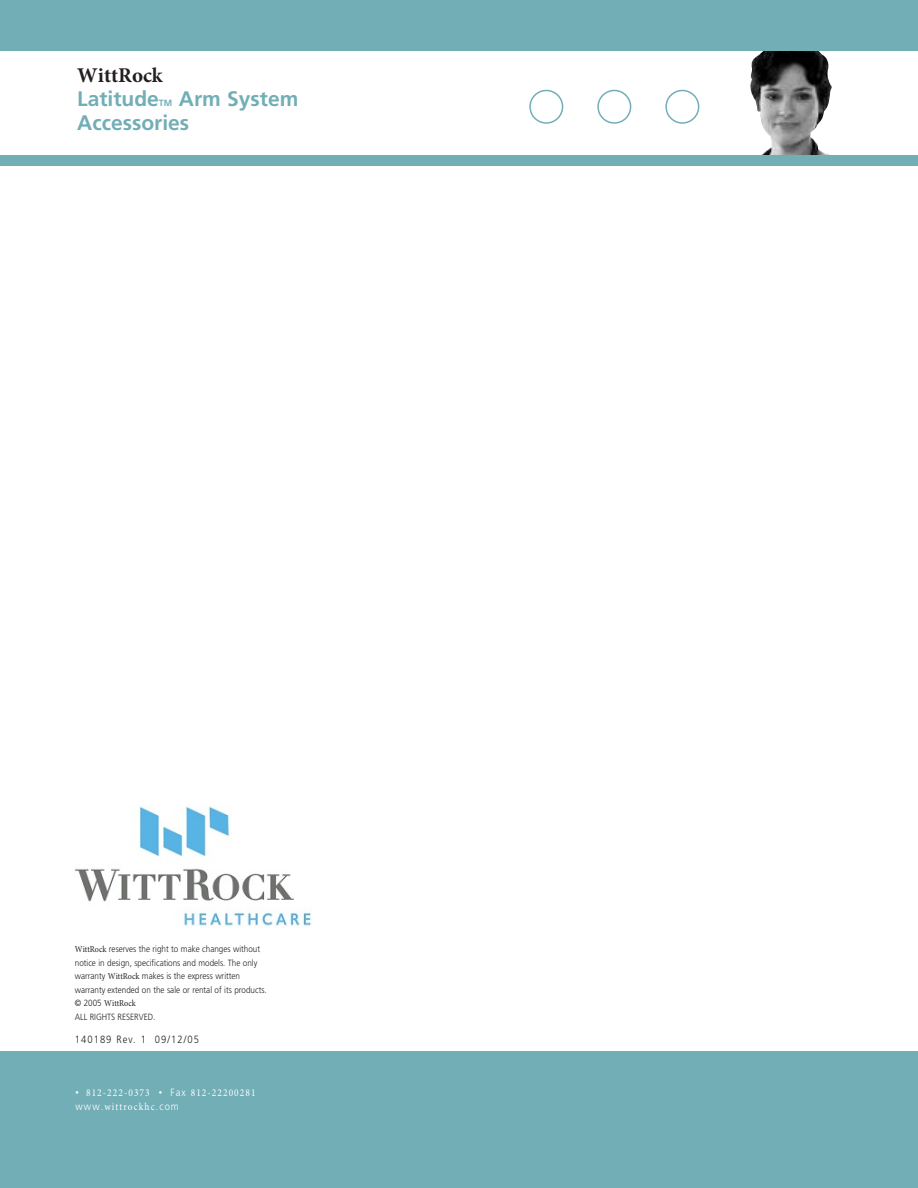
<style>
.page{position:relative;width:918px;height:1188px;background:#fff}
.page>*{position:absolute;margin:0;border:0;box-sizing:border-box;transform-origin:0 0}
.t1{font:700 21px/24px "Frutiger";color:#72aeb6}
.t2{font:700 21px "Minion Pro";color:#231f20}
.t3{font:10.5px/13.2px "Minion Pro";letter-spacing:.11em;color:#fff;scale:.9 1}
.t4{font:300 10.5px "Frutiger";letter-spacing:.11em;color:#231f20;scale:.9 1}
.t5{font:300 9px/14px "Frutiger";color:#231f20;scale:.9 1}
.t6{font:9px "Minion Pro";color:#231f20;scale:.9 1}
.t7{font:700 9px "Frutiger";color:#72aeb6}
.s1{font-family:"Minion Pro";font-weight:400}
.s2{font-family:"Frutiger";font-weight:300}
.s3{font-family:"Frutiger";font-weight:300;font-size:7.5px}
</style>
<div class="page">
<div style="left:0;top:1051px;width:918px;height:137px;background:#72aeb6"></div>
<img style="left:750px;top:51px;width:87px;height:105px">
<svg style="left:529px;top:90px;width:34px;height:34px"></svg>
<svg style="left:597px;top:90px;width:34px;height:34px"></svg>
<svg style="left:665px;top:90px;width:34px;height:34px"></svg>
<div style="left:0;top:0;width:918px;height:51px;background:#72aeb6"></div>
<div style="left:0;top:156px;width:918px;height:10px;background:#72aeb6"></div>
<img style="left:74px;top:806px;width:238px;height:120px">
<h1 class="t2" style="left:77px;top:60px;width:87px">WittRock</h1>
<h1 class="t1" style="left:77px;top:88px;width:83px">Latitude</h1>
<p class="t7" style="left:159px;top:99px;width:15px">TM</p>
<h1 class="t1" style="left:77px;top:88px;width:223px;text-indent:102px">Arm System<br>Accessories</h1>
<p class="t5" style="left:75px;top:943px;width:207px"><span class="s1">WittRock</span> reserves the right to make changes without notice in design, specifications and models. The only</p>
<p class="t5" style="left:75px;top:970px;width:215px;line-height:13.5px">warranty <span class="s1">WittRock</span> makes is the express written warranty extended on the sale or rental of its products.</p>
<p class="t6" style="left:75px;top:997px;width:69px"><span class="s2">© 2005</span> WittRock</p>
<p class="t5" style="left:75px;top:1010px;width:91px">ALL RIGHTS RESERVED.</p>
<p class="t4" style="left:75px;top:1035px;width:140px">140189 Rev. 1 09/12/05</p>
<p class="t3" style="left:76px;top:1087px;width:201px"><span class="s3">•</span> 812-222-0373 <span class="s3">•</span> <span class="s2">Fax</span> 812-22200281 <span class="s2">www.</span>wittrockhc<span class="s2">.com</span></p>
</div>
